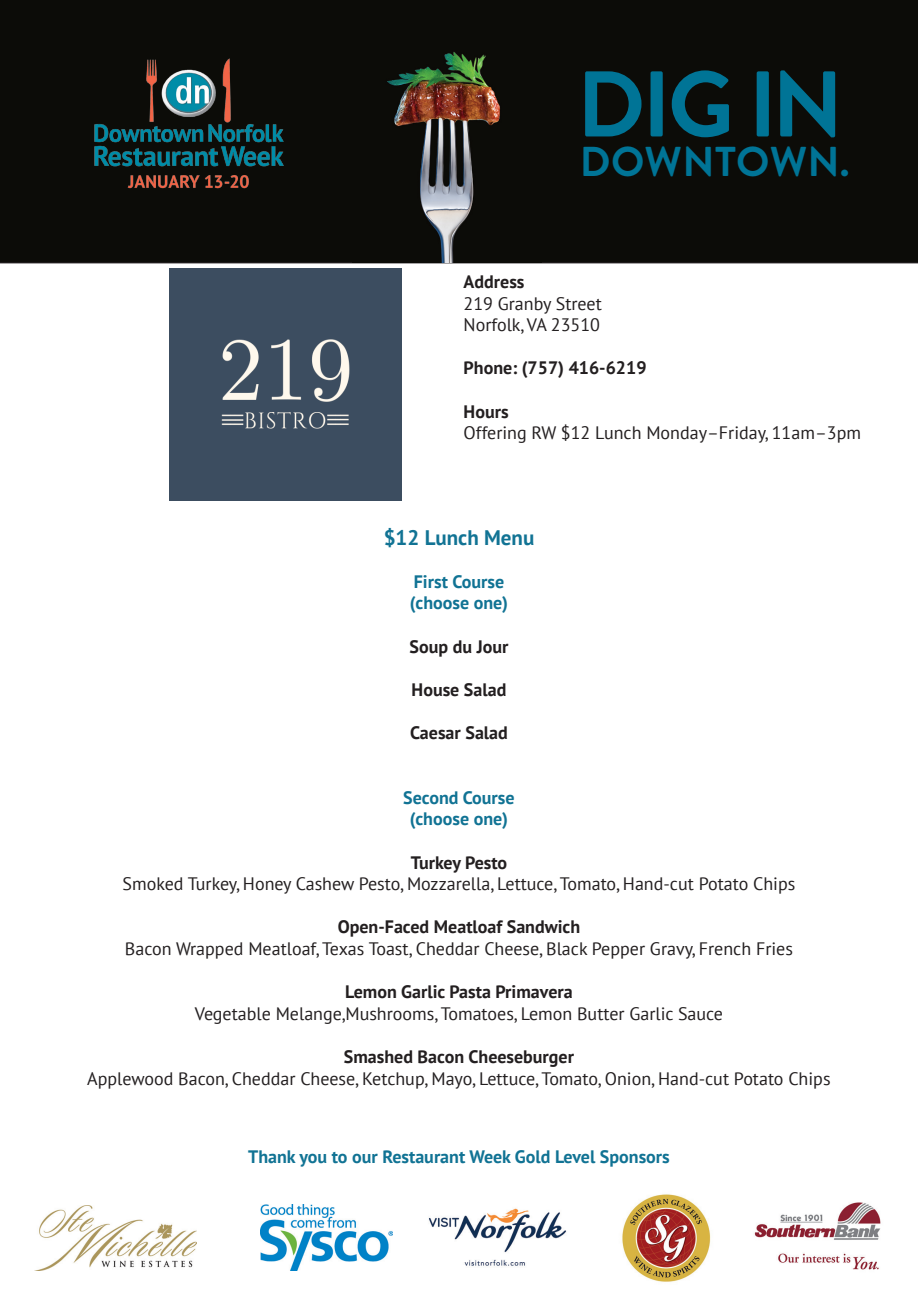
<style>
.page{position:relative;width:918px;height:1296px;background:#fff}
.page>*{position:absolute;margin:0;border:0;box-sizing:border-box;transform-origin:0 0}
.t1{font:700 93px "Brandon Grotesque";color:#007496}
.t2{font:700 41.7px "Brandon Grotesque";letter-spacing:.005em;color:#007496}
.t3{font:700 21px "PT Sans";color:#117394}
.t4{font:18px/21.6px "PT Sans";color:#231f20}
.t5{font:700 18px "PT Sans";color:#231f20}
.t6{font:700 18px/21.6px "PT Sans";color:#117394}
</style>
<div class="page">
<div style="left:0;top:0;width:918px;height:263px;background:#0c0c08"></div>
<img style="left:92px;top:51px;width:194px;height:145px">
<img style="left:353px;top:0;width:189px;height:263px">
<div style="left:170px;top:268px;width:232px;height:233px;background:#3c4d60"></div>
<img style="left:622px;top:1194px;width:89px;height:88px">
<img style="left:261px;top:1204px;width:132px;height:67px">
<img style="left:428px;top:1208px;width:138px;height:58px">
<img style="left:38px;top:1206px;width:158px;height:64px">
<img style="left:754px;top:1202px;width:127px;height:68px">
<h1 class="t1" style="left:577px;top:39px;width:268px">DIG IN</h1>
<h2 class="t2" style="left:580px;top:133px;width:271px">DOWNTOWN.</h2>
<p class="t5" style="left:464px;top:270px;width:62px">Address</p>
<p class="t4" style="left:464px;top:292px;width:140px">219 Granby Street<br>Norfolk, VA 23510</p>
<p class="t5" style="left:464px;top:356px;width:184px">Phone: (757) 416-6219</p>
<p class="t5" style="left:464px;top:399px;width:46px">Hours</p>
<p class="t4" style="left:464px;top:422px;width:399px">Offering RW $12 Lunch Monday–Friday, 11am–3pm</p>
<p class="t3" style="left:384px;top:523px;width:152px">$12 Lunch Menu</p>
<p class="t6" style="left:410px;top:570px;width:100px">First Course (choose one)</p>
<p class="t5" style="left:410px;top:634px;width:100px">Soup du Jour</p>
<p class="t5" style="left:412px;top:678px;width:96px">House Salad</p>
<p class="t5" style="left:410px;top:721px;width:99px">Caesar Salad</p>
<p class="t6" style="left:403px;top:786px;width:113px;text-align:center">Second Course (choose one)</p>
<p class="t5" style="left:411px;top:850px;width:98px">Turkey Pesto</p>
<p class="t4" style="left:123px;top:873px;width:674px">Smoked Turkey, Honey Cashew Pesto, Mozzarella, Lettuce, Tomato, Hand-cut Potato Chips</p>
<p class="t5" style="left:338px;top:915px;width:244px">Open-Faced Meatloaf Sandwich</p>
<p class="t4" style="left:125px;top:937px;width:670px">Bacon Wrapped Meatloaf, Texas Toast, Cheddar Cheese, Black Pepper Gravy, French Fries</p>
<p class="t5" style="left:345px;top:980px;width:229px">Lemon Garlic Pasta Primavera</p>
<p class="t4" style="left:195px;top:1002px;width:530px">Vegetable Melange,Mushrooms, Tomatoes, Lemon Butter Garlic Sauce</p>
<p class="t5" style="left:344px;top:1045px;width:232px">Smashed Bacon Cheeseburger</p>
<p class="t4" style="left:87px;top:1067px;width:745px">Applewood Bacon, Cheddar Cheese, Ketchup, Mayo, Lettuce, Tomato, Onion, Hand-cut Potato Chips</p>
<p class="t6" style="left:248px;top:1146px;width:423px">Thank you to our Restaurant Week Gold Level Sponsors</p>
</div>
